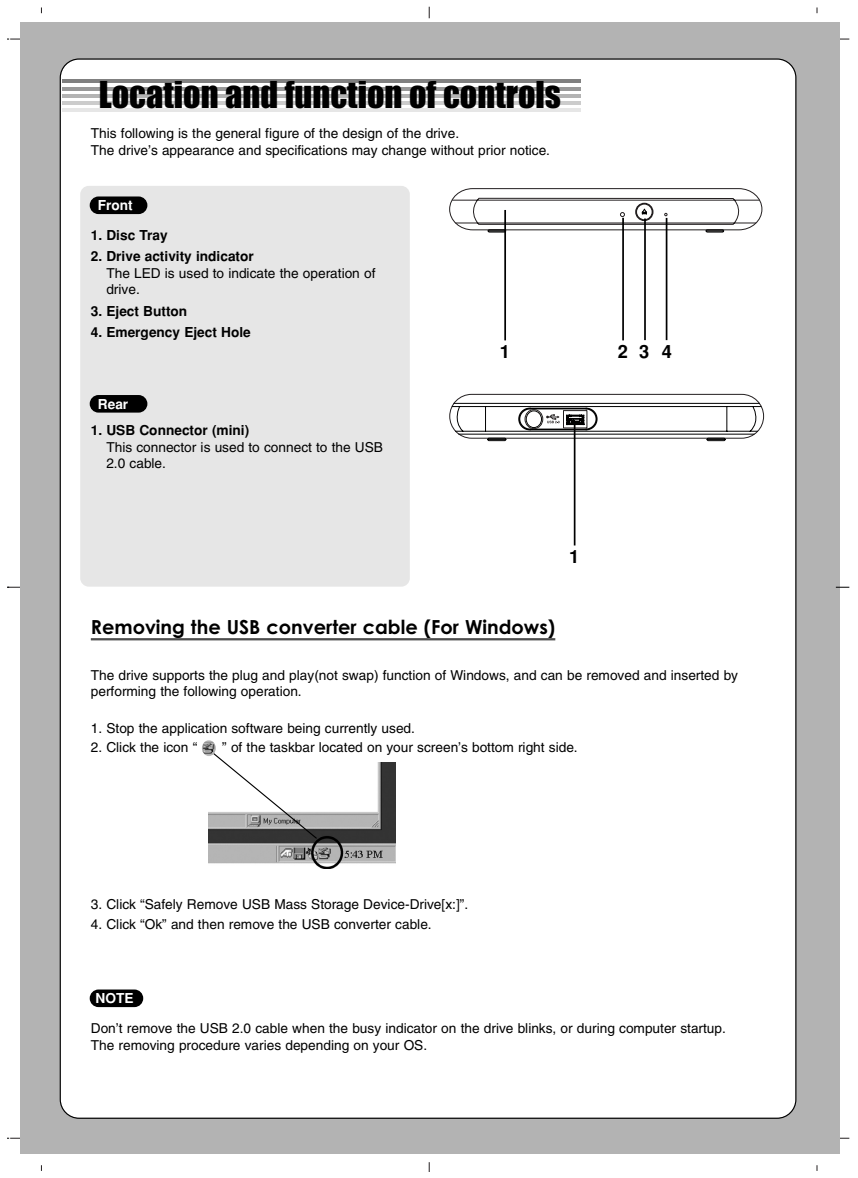
<style>
.page{position:relative;width:858px;height:1178px;background:#fff}
.page>*{position:absolute;margin:0;border:0;box-sizing:border-box;transform-origin:0 0}
.t1{font:34.2px "Impact";color:#000}
.t2{font:700 19.35px "Century Gothic";color:#000}
.t3{font:700 18.3px "Helvetica";color:#000}
.t4{font:13.65px/16.4px "Helvetica";color:#000}
.t5{font:700 13.65px "Helvetica";color:#000}
.t6{font:700 13.65px "Helvetica";color:#fff}
</style>
<div class="page">
<div style="left:20px;top:22px;width:819px;height:1131px;background:#b3b3b3"></div>
<svg style="left:836px;top:587px;width:13px;height:1px"></svg>
<div style="left:60px;top:58px;width:736px;height:1060px;background:#fff"></div>
<div style="left:80px;top:186px;width:330px;height:400px;background:#e6e6e6;border-radius:9px"></div>
<svg style="left:8px;top:39px;width:12px;height:1px"></svg>
<svg style="left:8px;top:587px;width:12px;height:1px"></svg>
<hr style="left:62px;top:79px;width:519px;height:4px;background:#808080">
<hr style="left:62px;top:94px;width:519px;height:4px;background:#b3b3b3">
<hr style="left:62px;top:87px;width:519px;height:3px;background:#999">
<hr style="left:62px;top:101px;width:519px;height:4px;background:#ccc">
<hr style="left:62px;top:108px;width:519px;height:4px;background:#e6e6e6">
<hr style="left:91px;top:638px;width:464px;height:2px;background:#4d4d4d">
<svg style="left:449px;top:188px;width:314px;height:44px;background:#dedddd"></svg>
<div style="left:488px;top:438px;width:18px;height:3px;border:1px solid #000"></div>
<div style="left:707px;top:438px;width:18px;height:3px;border:1px solid #000"></div>
<svg style="left:449px;top:393px;width:316px;height:47px;background:#d1d1d1"></svg>
<div style="left:525px;top:409px;width:18px;height:20px;border:1px solid #211e1e;border-radius:50%"></div>
<div style="left:526px;top:410px;width:16px;height:18px;border:1px solid #050504;border-radius:50%"></div>
<hr style="left:504px;top:210px;width:2px;height:130px;background:#000">
<hr style="left:622px;top:218px;width:2px;height:122px;background:#000">
<hr style="left:644px;top:218px;width:2px;height:122px;background:#000">
<hr style="left:666px;top:218px;width:1px;height:122px;background:#000">
<div style="left:90px;top:196px;width:57px;height:18px;background:#000;border-radius:9px"></div>
<div style="left:90px;top:395px;width:57px;height:17px;background:#000;border-radius:9px"></div>
<hr style="left:574px;top:424px;width:1px;height:121px;background:#000">
<div style="left:90px;top:989px;width:53px;height:18px;background:#000;border-radius:9px"></div>
<img style="left:209px;top:762px;width:186px;height:106px">
<img style="left:202px;top:740px;width:14px;height:16px;border-radius:50%">
<svg style="left:212px;top:752px;width:106px;height:88px;background:#d1d1d1"></svg>
<h1 class="t1" style="left:99px;top:84px;width:464px">Location and function of controls</h1>
<p class="t4" style="left:91px;top:126px;width:461px">This following is the general figure of the design of the drive.<br>The drive’s appearance and specifications may change without prior notice.</p>
<p class="t6" style="left:98px;top:201px;width:36px">Front</p>
<p class="t5" style="left:91px;top:230px;width:78px">1. Disc Tray</p>
<p class="t5" style="left:91px;top:252px;width:164px">2. Drive activity indicator</p>
<p class="t4" style="left:106px;top:266px;width:271px">The LED is used to indicate the operation of drive.</p>
<p class="t5" style="left:91px;top:306px;width:98px">3. Eject Button</p>
<p class="t5" style="left:91px;top:327px;width:162px">4. Emergency Eject Hole</p>
<p class="t6" style="left:98px;top:399px;width:32px">Rear</p>
<p class="t5" style="left:91px;top:425px;width:160px">1. USB Connector (mini)</p>
<p class="t4" style="left:106px;top:440px;width:278px">This connector is used to connect to the USB<br>2.0 cable.</p>
<h3 class="t3" style="left:500px;top:345px;width:12px">1</h3>
<h3 class="t3" style="left:618px;top:345px;width:56px">234</h3>
<h3 class="t3" style="left:569px;top:550px;width:12px">1</h3>
<h2 class="t2" style="left:91px;top:620px;width:466px">Removing the USB converter cable (For Windows)</h2>
<p class="t4" style="left:91px;top:668px;width:649px">The drive supports the plug and play(not swap) function of Windows, and can be removed and inserted by performing the following operation.</p>
<p class="t4" style="left:91px;top:721px;width:326px">1. Stop the application software being currently used.</p>
<p class="t4" style="left:91px;top:740px;width:108px">2. Click the icon “</p>
<p class="t4" style="left:222px;top:740px;width:357px">” of the taskbar located on your screen’s bottom right side.</p>
<p class="t4" style="left:91px;top:897px;width:379px">3. Click “Safely Remove USB Mass Storage Device-Drive[x:]”.</p>
<p class="t4" style="left:91px;top:917px;width:342px">4. Click “Ok” and then remove the USB converter cable.</p>
<p class="t6" style="left:96px;top:993px;width:39px">NOTE</p>
<p class="t4" style="left:91px;top:1021px;width:637px">Don’t remove the USB 2.0 cable when the busy indicator on the drive blinks, or during computer startup.<br>The removing procedure varies depending on your OS.</p>
</div>
